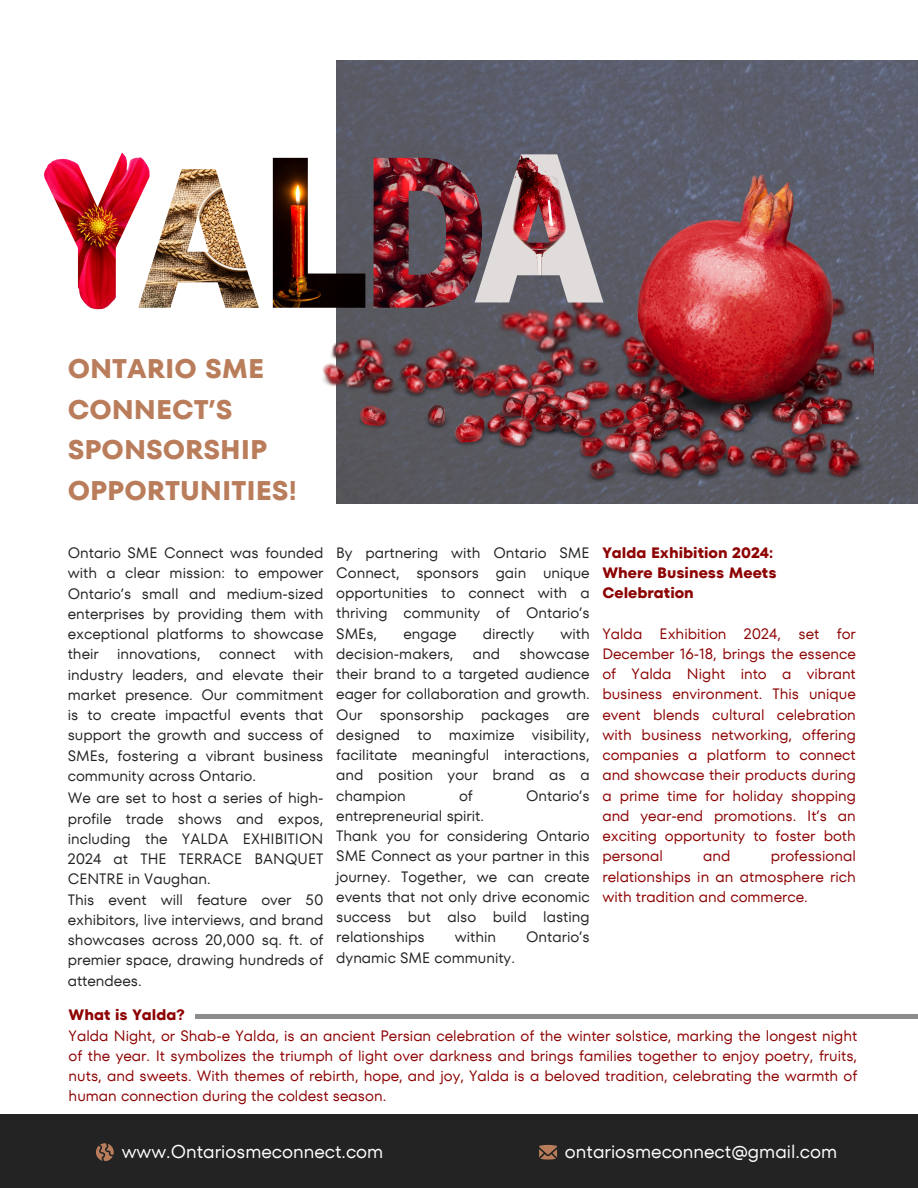
<style>
.page{position:relative;width:918px;height:1188px;background:#fff}
.page>*{position:absolute;margin:0;border:0;box-sizing:border-box;transform-origin:0 0}
.t1{font:700 26.85px/40.5px "TT Fors";color:#ba7d5b}
.t2{font:18.45px "TT Fors";color:#fff}
.t3{font:15px/20.2px "TT Fors";color:#232323;text-align:justify}
.t4{font:15px/20.2px "TT Fors";color:#8d0202;text-align:justify}
.t5{font:700 15px/20.2px "TT Fors";color:#8d0202}
</style>
<div class="page">
<div style="left:0;top:1114px;width:918px;height:74px;background:#232323"></div>
<svg style="left:539px;top:1145px;width:18px;height:15px"></svg>
<svg style="left:96px;top:1143px;width:18px;height:18px"></svg>
<img style="left:336px;top:61px;width:582px;height:443px">
<img style="left:322px;top:174px;width:552px;height:311px">
<img style="left:44px;top:152px;width:105px;height:157px">
<img style="left:273px;top:158px;width:92px;height:150px">
<img style="left:374px;top:158px;width:108px;height:150px">
<img style="left:475px;top:154px;width:128px;height:149px">
<img style="left:138px;top:169px;width:121px;height:139px">
<hr style="left:196px;top:1014px;width:722px;height:4px;background:#8d8b8b">
<p class="t1" style="left:68px;top:348px;width:231px">ONTARIO SME<br>CONNECT’S<br>SPONSORSHIP<br>OPPORTUNITIES!</p>
<h1 class="t3" style="left:68px;top:543px;width:257px">Ontario SME Connect was founded with a clear mission: to empower Ontario’s small and medium-sized enterprises by providing them with exceptional platforms to showcase their innovations, connect with industry leaders, and elevate their market presence. Our commitment is to create impactful events that support the growth and success of SMEs, fostering a vibrant business community across Ontario.</h1>
<p class="t3" style="left:336px;top:542px;width:255px">By partnering with Ontario SME Connect, sponsors gain unique opportunities to connect with a thriving community of Ontario’s SMEs,</p>
<p class="t3" style="left:404px;top:623px;width:55px">engage</p>
<p class="t3" style="left:483px;top:623px;width:53px">directly</p>
<p class="t3" style="left:560px;top:623px;width:31px">with</p>
<p class="t3" style="left:336px;top:643px;width:119px">decision-makers,</p>
<p class="t3" style="left:473px;top:643px;width:29px">and</p>
<p class="t3" style="left:336px;top:643px;width:255px;text-indent:183px">showcase their brand to a targeted audience eager for collaboration and growth.<br>Our sponsorship packages are designed to maximize visibility, facilitate meaningful interactions, and position your brand as a champion</p>
<p class="t3" style="left:459px;top:785px;width:15px">of</p>
<p class="t3" style="left:526px;top:785px;width:65px">Ontario’s</p>
<p class="t3" style="left:336px;top:805px;width:149px">entrepreneurial spirit.</p>
<p class="t3" style="left:336px;top:826px;width:255px">Thank you for considering Ontario SME Connect as your partner in this journey. Together, we can create events that not only drive economic success but also build lasting relationships</p>
<p class="t3" style="left:68px;top:788px;width:257px">We are set to host a series of high&shy;profile trade shows and expos, including the YALDA EXHIBITION 2024 at THE TERRACE BANQUET CENTRE in Vaughan.</p>
<p class="t3" style="left:68px;top:889px;width:257px">This event will feature over 50 exhibitors, live interviews, and brand showcases across 20,000 sq. ft. of premier space, drawing hundreds of attendees.</p>
<p class="t3" style="left:455px;top:927px;width:43px">within</p>
<p class="t3" style="left:526px;top:927px;width:65px">Ontario’s</p>
<p class="t3" style="left:336px;top:947px;width:180px">dynamic SME community.</p>
<p class="t5" style="left:602px;top:542px;width:176px">Yalda Exhibition 2024:<br>Where Business Meets<br>Celebration</p>
<p class="t4" style="left:602px;top:623px;width:255px">Yalda Exhibition 2024, set for December 16-18, brings the essence of Yalda Night into a vibrant business environment. This unique event blends cultural celebration with business networking, offering companies a platform to connect and showcase their products during a prime time for holiday shopping and year-end promotions. It’s an exciting opportunity to foster both personal</p>
<p class="t4" style="left:602px;top:846px;width:255px;text-indent:168px">professional relationships in an atmosphere rich with tradition and commerce.</p>
<p class="t4" style="left:703px;top:846px;width:29px">and</p>
<p class="t5" style="left:69px;top:1005px;width:118px">What is Yalda?</p>
<p class="t4" style="left:69px;top:1025px;width:790px">Yalda Night, or Shab-e Yalda, is an ancient Persian celebration of the winter solstice, marking the longest night of the year. It symbolizes the triumph of light over darkness and brings families together to enjoy poetry, fruits, nuts, and sweets. With themes of rebirth, hope, and joy, Yalda is a beloved tradition, celebrating the warmth of human connection during the coldest season.</p>
<p class="t2" style="left:122px;top:1139px;width:263px">www.Ontariosmeconnect.com</p>
<h4 class="t2" style="left:565px;top:1139px;width:274px">ontariosmeconnect@gmail.com</h4>
</div>
